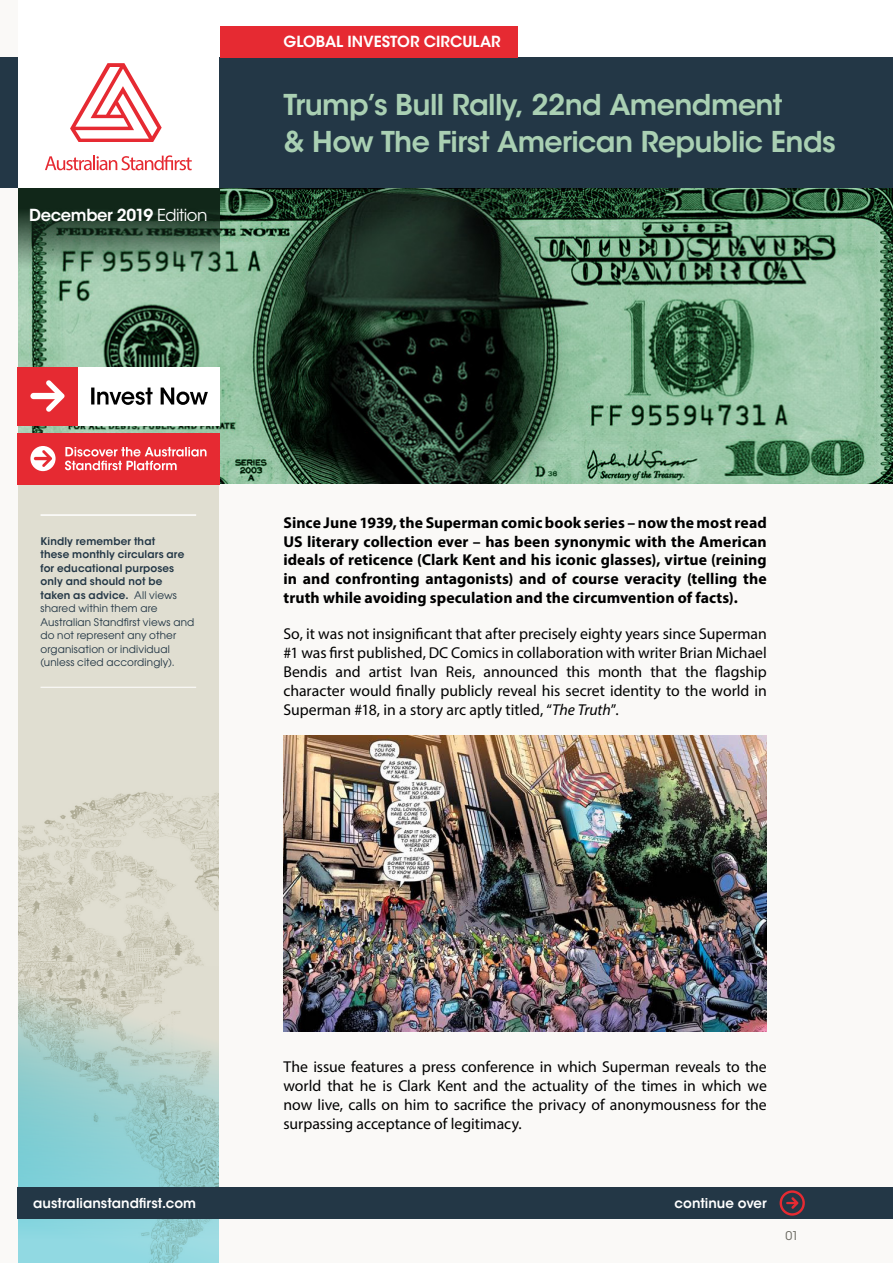
<style>
.page{position:relative;width:893px;height:1263px;background:#fff}
.page>*{position:absolute;margin:0;border:0;box-sizing:border-box;transform-origin:0 0}
.t1{font:600 28.5px/37.5px "ITC Avant Garde Std";letter-spacing:-.02em;color:#aad0b3}
.t2{font:600 16.5px "ITC Avant Garde Std";letter-spacing:-.025em;color:#fff}
.t3{font:15.75px/18.9px "Myriad Pro";letter-spacing:-.005em;color:#000;text-align:justify}
.t4{font:700 15.75px/18.9px "Myriad Pro";letter-spacing:.005em;color:#000;text-align:justify}
.t5{font:600 15.3px "ITC Avant Garde Std";color:#fff}
.t6{font:600 13.5px "ITC Avant Garde Std";letter-spacing:.005em;color:#fff}
.t7{font:12px "ITC Avant Garde Std";color:#68675f}
.t8{font:10.5px/13.5px "Te X Gyre Adventor";letter-spacing:.015em;color:#233746}
.t9{font:600 10.5px/13.5px "ITC Avant Garde Std";letter-spacing:.01em;color:#233746}
.s1{font-weight:400}
.s2{font-family:"Te X Gyre Adventor";font-weight:400}
.s3{font-style:italic}
</style>
<div class="page">
<img style="left:17px;top:188px;width:876px;height:296px">
<svg style="left:17px;top:188px;width:203px;height:92px;background:#42614c"></svg>
<div style="left:17px;top:484px;width:203px;height:779px;background:#e0ded1"></div>
<img style="left:17px;top:731px;width:203px;height:532px">
<div style="left:0;top:0;width:17px;height:1263px;background:#faf9f7"></div>
<svg style="left:70px;top:63px;width:92px;height:79px"></svg>
<svg style="left:45px;top:155px;width:147px;height:15px"></svg>
<div style="left:220px;top:484px;width:673px;height:779px;background:#faf9f7"></div>
<div style="left:220px;top:57px;width:673px;height:131px;background:#233746"></div>
<div style="left:0;top:57px;width:17px;height:131px;background:#233746"></div>
<hr style="left:41px;top:687px;width:155px;height:1px;background:#fff">
<hr style="left:41px;top:514px;width:155px;height:2px;background:#fff">
<div style="left:17px;top:1187px;width:876px;height:32px;background:#233746"></div>
<div style="left:780px;top:1190px;width:25px;height:26px;border:2px solid #e62a32;border-radius:50%"></div>
<svg style="left:787px;top:1197px;width:11px;height:12px"></svg>
<div style="left:220px;top:26px;width:297px;height:31px;background:#e62a32"></div>
<div style="left:78px;top:367px;width:142px;height:58px;background:#fff"></div>
<div style="left:17px;top:367px;width:61px;height:58px;background:#e62a32"></div>
<svg style="left:30px;top:380px;width:35px;height:32px"></svg>
<svg style="left:91px;top:387px;width:117px;height:18px"></svg>
<div style="left:17px;top:433px;width:203px;height:51px;background:#e62a32"></div>
<svg style="left:65px;top:447px;width:141px;height:23px"></svg>
<svg style="left:30px;top:446px;width:26px;height:25px"></svg>
<img style="left:283px;top:735px;width:484px;height:296px">
<p class="t5" style="left:283px;top:32px;width:219px">GLOBAL INVESTOR CIRCULAR</p>
<p class="t2" style="left:29px;top:204px;width:180px">December 2019 <span class="s1">Edition</span></p>
<h1 class="t1" style="left:283px;top:85px;width:554px">Trump’s Bull Rally, 22nd Amendment<br>&amp; How The First American Republic Ends</h1>
<p class="t9" style="left:41px;top:534px;width:145px">Kindly remember that these monthly circulars are for educational purposes only and should not be taken as advice. <span class="s2">All views</span></p>
<p class="t8" style="left:41px;top:601px;width:155px">shared within them are<br>Australian Standfirst views and do not represent any other organisation or individual (unless cited accordingly).</p>
<p class="t4" style="left:283px;top:512px;width:485px">Since June 1939, the Superman comic book series – now the most read US literary collection ever – has been synonymic with the American ideals of reticence (Clark Kent and his iconic glasses), virtue (reining in and confronting antagonists) and of course veracity (telling the truth while avoiding speculation and the circumvention of facts).</p>
<p class="t3" style="left:283px;top:624px;width:485px">So, it was not insignificant that after precisely eighty years since Superman #1 was first published, DC Comics in collaboration with writer Brian Michael Bendis and artist Ivan Reis, announced this month that the flagship character would finally publicly reveal his secret identity to the world in Superman #18, in a story arc aptly titled, “<span class="s3">The Truth</span>”.</p>
<p class="t3" style="left:283px;top:1057px;width:485px">The issue features a press conference in which Superman reveals to the world that he is Clark Kent and the actuality of the times in which we now live, calls on him to sacrifice the privacy of anonymousness for the surpassing acceptance of legitimacy.</p>
<p class="t6" style="left:33px;top:1194px;width:165px">australianstandfirst.com</p>
<p class="t6" style="left:675px;top:1194px;width:94px">continue over</p>
<p class="t7" style="left:786px;top:1228px;width:15px">01</p>
</div>
